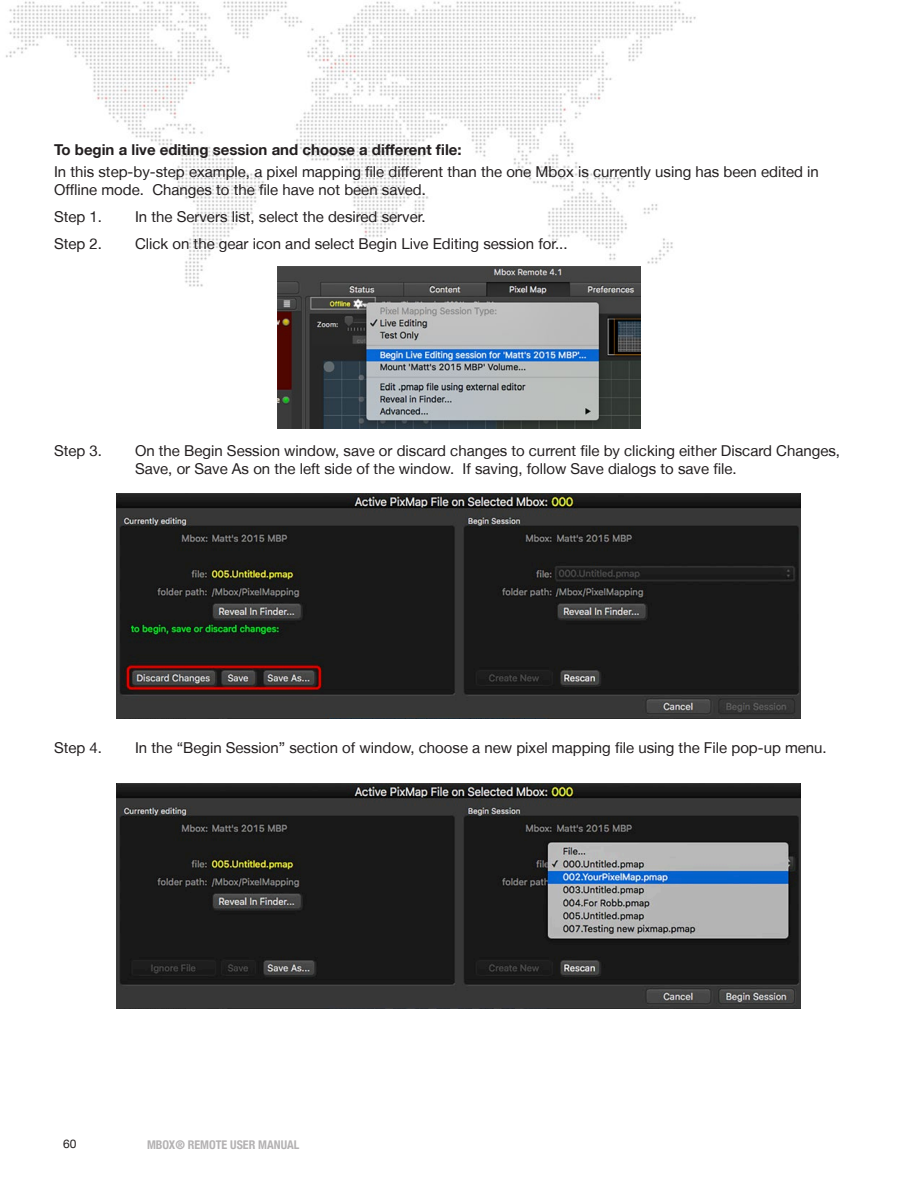
<style>
.page{position:relative;width:918px;height:1188px;background:#fff}
.page>*{position:absolute;margin:0;border:0;box-sizing:border-box;transform-origin:0 0}
.t1{font:15px/18px "Helvetica Neue LT";color:#231f20}
.t2{font:700 15px "Helvetica Neue LT";color:#231f20}
.t3{font:700 condensed 12px "Helvetica Neue";color:#b4b2b3}
.t4{font:12px "Helvetica Neue";color:#231f20}
</style>
<div class="page">
<img style="left:6px;top:1px;width:690px;height:428px">
<img style="left:278px;top:266px;width:362px;height:162px">
<img style="left:117px;top:493px;width:684px;height:225px">
<img style="left:117px;top:784px;width:684px;height:225px">
<p class="t2" style="left:54px;top:140px;width:409px">To begin a live editing session and choose a different file:</p>
<p class="t1" style="left:54px;top:163px;width:766px">In this step-by-step example, a pixel mapping file different than the one Mbox is currently using has been edited in<br>Offline mode. Changes to the file have not been saved.</p>
<p class="t1" style="left:54px;top:208px;width:50px">Step 1.</p>
<p class="t1" style="left:135px;top:208px;width:292px">In the Servers list, select the desired server.</p>
<p class="t1" style="left:54px;top:235px;width:50px">Step 2.</p>
<p class="t1" style="left:135px;top:235px;width:434px">Click on the gear icon and select Begin Live Editing session for...</p>
<p class="t1" style="left:54px;top:442px;width:50px">Step 3.</p>
<p class="t1" style="left:135px;top:442px;width:707px">On the Begin Session window, save or discard changes to current file by clicking either Discard Changes,<br>Save, or Save As on the left side of the window. If saving, follow Save dialogs to save file.</p>
<p class="t1" style="left:54px;top:739px;width:50px">Step 4.</p>
<p class="t1" style="left:135px;top:739px;width:693px">In the “Begin Session” section of window, choose a new pixel mapping file using the File pop-up menu.</p>
<p class="t4" style="left:63px;top:1135px;width:15px">60</p>
<p class="t3" style="left:147px;top:1134px;width:154px">MBOX® REMOTE USER MANUAL</p>
</div>
